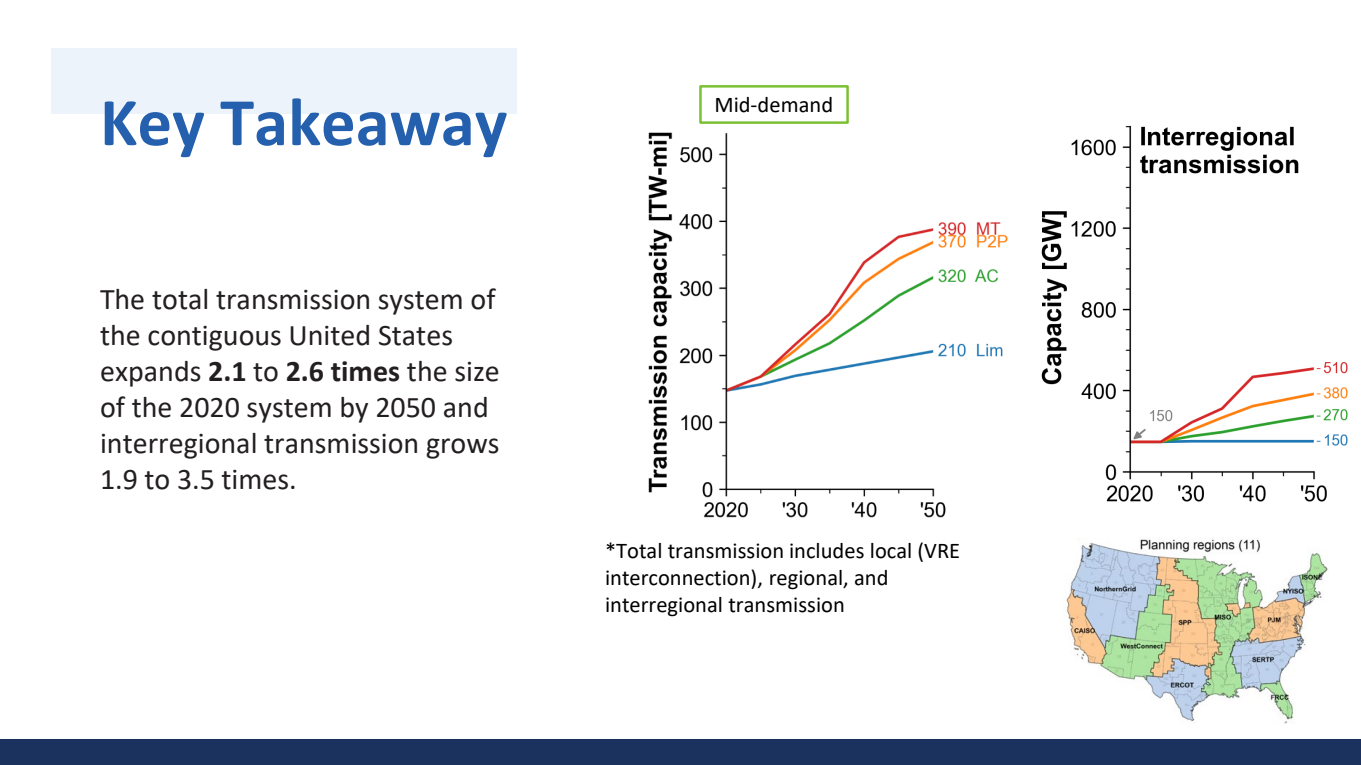
<style>
.page{position:relative;width:1361px;height:765px;background:#fff}
.page>*{position:absolute;margin:0;border:0;box-sizing:border-box;transform-origin:0 0}
.t1{font:700 68.75px "Calibri";color:#2460ad}
.t2{font:30px/36px "Calibri";color:#231f20}
.t3{font:22.5px/27px "Calibri";color:#000}
.s1{font-weight:700}
</style>
<div class="page">
<div style="left:51px;top:48px;width:466px;height:66px;background:#ecf3fa"></div>
<div style="left:0;top:739px;width:1360px;height:26px;background:#1a325d"></div>
<img style="left:648px;top:114px;width:360px;height:404px">
<div style="left:699px;top:85px;width:149px;height:39px;background:#fff;border:2px solid #7bc133"></div>
<img style="left:1071px;top:125px;width:277px;height:356px">
<img style="left:1106px;top:485px;width:221px;height:17px">
<img style="left:1041px;top:211px;width:26px;height:174px">
<img style="left:1066px;top:539px;width:261px;height:185px">
<div style="left:1066px;top:538px;width:11px;height:15px;background:#fff;border-radius:50%"></div>
<div style="left:1065px;top:537px;width:13px;height:18px;border:2px solid #fff;border-radius:50%"></div>
<h3 class="t1" style="left:100px;top:74px;width:409px">Key Takeaway</h3>
<p class="t2" style="left:100px;top:280px;width:401px">The total transmission system of the contiguous United States expands <span class="s1">2.1</span> to <span class="s1">2.6 times</span> the size of the 2020 system by 2050 and interregional transmission grows<br>1.9 to 3.5 times.</p>
<p class="t3" style="left:714px;top:90px;width:120px">Mid-demand</p>
<p class="t3" style="left:605px;top:536px;width:356px">*Total transmission includes local (VRE interconnection), regional, and interregional transmission</p>
</div>
